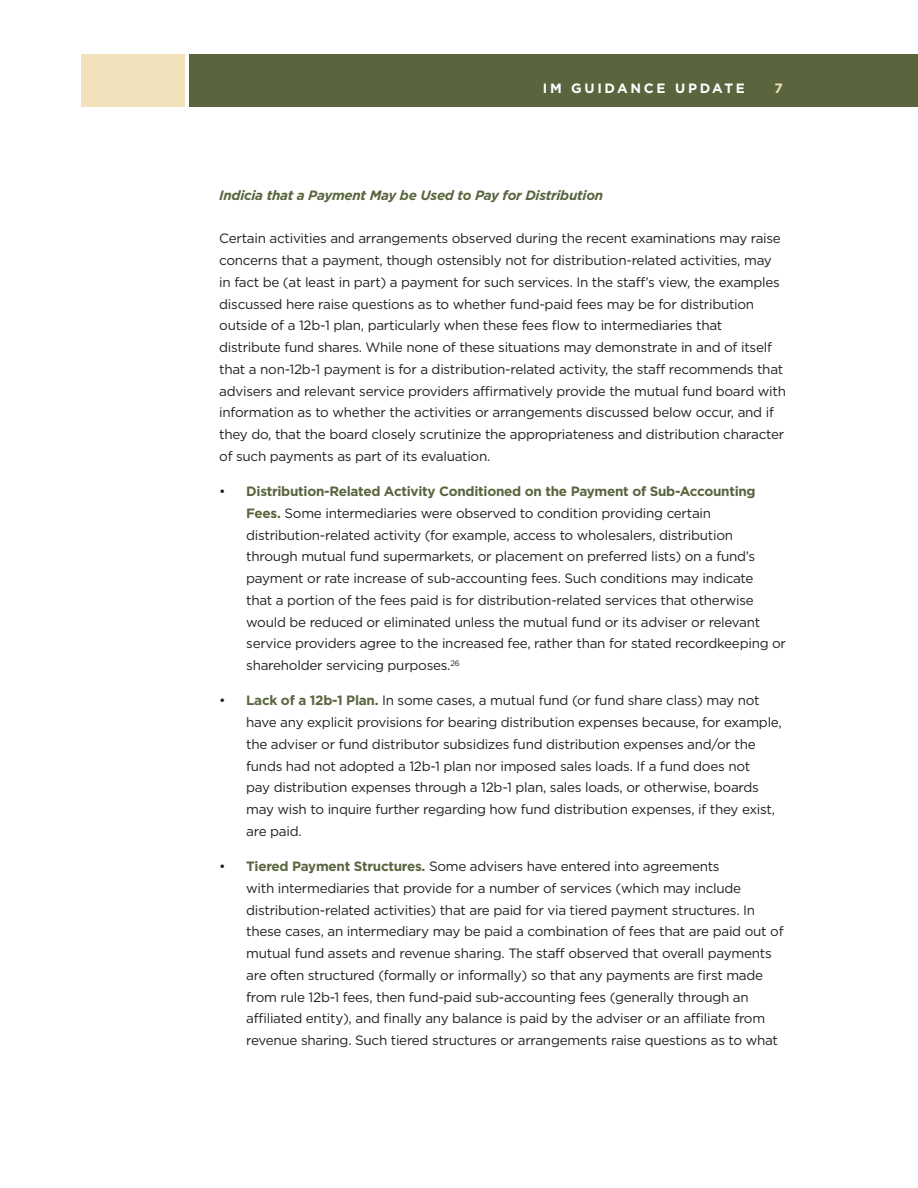
<style>
.page{position:relative;width:918px;height:1188px;background:#fff}
.page>*{position:absolute;margin:0;border:0;box-sizing:border-box;transform-origin:0 0}
.t1{font:13.5px/21.8px "Gotham HTF";letter-spacing:-.02em;color:#231f20}
.t2{font:italic 700 13.5px "Gotham HTF";letter-spacing:-.02em;color:#5a653e}
.t3{font:700 13.5px "Gotham HTF";letter-spacing:.2em;color:#fff}
.t4{font:700 13.5px "Gotham HTF";color:#f1e2bc}
.s1{font-weight:700;color:#5a653e}
</style>
<div class="page">
<div style="left:81px;top:54px;width:104px;height:53px;background:#f1e2bc"></div>
<div style="left:189px;top:54px;width:729px;height:53px;background:#5a653e"></div>
<p class="t3" style="left:543px;top:80px;width:204px">IM GUIDANCE UPDATE</p>
<p class="t4" style="left:775px;top:80px;width:10px">7</p>
<h2 class="t2" style="left:219px;top:187px;width:386px">Indicia that a Payment May be Used to Pay for Distribution</h2>
<p class="t1" style="left:219px;top:227px;width:568px">Certain activities and arrangements observed during the recent examinations may raise concerns that a payment, though ostensibly not for distribution-related activities, may in fact be (at least in part) a payment for such services. In the staff’s view, the examples discussed here raise questions as to whether fund-paid fees may be for distribution outside of a 12b-1 plan, particularly when these fees flow to intermediaries that distribute fund shares. While none of these situations may demonstrate in and of itself that a non-12b-1 payment is for a distribution-related activity, the staff recommends that advisers and relevant service providers affirmatively provide the mutual fund board with information as to whether the activities or arrangements discussed below occur, and if they do, that the board closely scrutinize the appropriateness and distribution character of such payments as part of its evaluation.</p>
<p class="t1" style="left:246px;top:480px;width:541px;text-indent:-27px">• <span class="s1">Distribution-Related Activity Conditioned on the Payment of Sub-Accounting Fees.</span> Some intermediaries were observed to condition providing certain distribution-related activity (for example, access to wholesalers, distribution through mutual fund supermarkets, or placement on preferred lists) on a fund’s payment or rate increase of sub-accounting fees. Such conditions may indicate<br>that a portion of the fees paid is for distribution-related services that otherwise would be reduced or eliminated unless the mutual fund or its adviser or relevant service providers agree to the increased fee, rather than for stated recordkeeping or shareholder servicing purposes.<sup>26</sup></p>
<p class="t1" style="left:246px;top:689px;width:537px;text-indent:-27px">• <span class="s1">Lack of a 12b-1 Plan.</span> In some cases, a mutual fund (or fund share class) may not have any explicit provisions for bearing distribution expenses because, for example, the adviser or fund distributor subsidizes fund distribution expenses and/or the funds had not adopted a 12b-1 plan nor imposed sales loads. If a fund does not<br>pay distribution expenses through a 12b-1 plan, sales loads, or otherwise, boards may wish to inquire further regarding how fund distribution expenses, if they exist, are paid.</p>
<p class="t1" style="left:246px;top:855px;width:539px;text-indent:-27px">• <span class="s1">Tiered Payment Structures.</span> Some advisers have entered into agreements<br>with intermediaries that provide for a number of services (which may include distribution-related activities) that are paid for via tiered payment structures. In these cases, an intermediary may be paid a combination of fees that are paid out of mutual fund assets and revenue sharing. The staff observed that overall payments are often structured (formally or informally) so that any payments are first made from rule 12b-1 fees, then fund-paid sub-accounting fees (generally through an affiliated entity), and finally any balance is paid by the adviser or an affiliate from revenue sharing. Such tiered structures or arrangements raise questions as to what</p>
</div>
